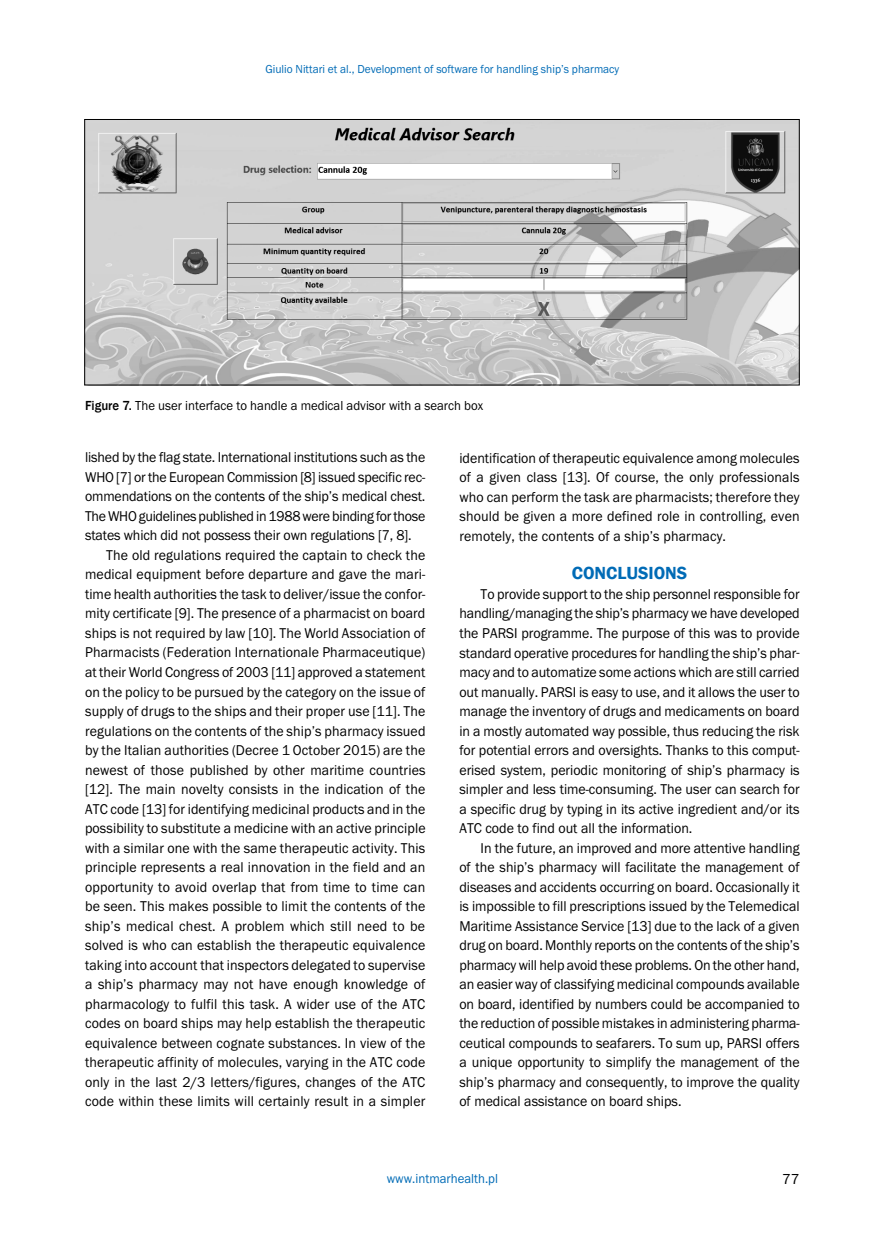
<style>
.page{position:relative;width:872px;height:1234px;background:#fff}
.page>*{position:absolute;margin:0;border:0;box-sizing:border-box;transform-origin:0 0}
.t1{font:600 18px "Franklin Gothic";color:#006bb6}
.t2{font:15px "Franklin Got Itc TEE";color:#000}
.t3{font:14.7px/19.5px "Franklin Got Itc TEE";letter-spacing:.01em;color:#000;text-align:justify;scale:.95 1}
.t4{font:14.7px "Franklin Got Itc TEE";letter-spacing:-.01em;color:#000;scale:.95 1}
.t5{font:14.7px "Franklin Got Itc TEE";letter-spacing:-.02em;color:#000;scale:.95 1}
.t6{font:13.5px "Franklin Got Itc TEE";color:#000;scale:.95 1}
.t7{font:13.5px "Franklin Got Itc TEE";color:#006bb6;scale:.95 1}
.t8{font:12px "Franklin Got Itc TEE";color:#006bb6;scale:.95 1}
.s1{font-family:"Franklin Gothic";font-weight:500}
</style>
<div class="page">
<img style="left:86px;top:121px;width:711px;height:262px">
<div style="left:84px;top:119px;width:715px;height:266px;border:1px solid #000"></div>
<p class="t8" style="left:265px;top:62px;width:374px">Giulio Nittari et al., Development of software for handling ship’s pharmacy</p>
<p class="t6" style="left:85px;top:398px;width:420px"><span class="s1">Figure 7.</span> The user interface to handle a medical advisor with a search box</p>
<p class="t4" style="left:85px;top:449px;width:359px">lished by the flag state. International institutions such as the</p>
<p class="t4" style="left:85px;top:468px;width:360px">WHO [7] or the European Commission [8] issued specific rec-</p>
<p class="t4" style="left:85px;top:488px;width:360px">ommendations on the contents of the ship’s medical chest.</p>
<p class="t5" style="left:85px;top:507px;width:360px">The WHO guidelines published in 1988 were binding for those</p>
<p class="t4" style="left:85px;top:527px;width:345px">states which did not possess their own regulations [7, 8].</p>
<p class="t3" style="left:106px;top:545px;width:337px">The old regulations required the captain to check the</p>
<p class="t3" style="left:85px;top:565px;width:360px">medical equipment before departure and gave the mari-</p>
<p class="t3" style="left:85px;top:584px;width:360px">time health authorities the task to deliver/issue the confor-</p>
<p class="t3" style="left:85px;top:604px;width:360px">mity certificate [9]. The presence of a pharmacist on board</p>
<p class="t3" style="left:85px;top:623px;width:360px">ships is not required by law [10]. The World Association of</p>
<p class="t3" style="left:85px;top:643px;width:360px">Pharmacists (Federation Internationale Pharmaceutique)</p>
<p class="t3" style="left:85px;top:662px;width:360px">at their World Congress of 2003 [11] approved a statement</p>
<p class="t3" style="left:85px;top:682px;width:360px">on the policy to be pursued by the category on the issue of</p>
<p class="t3" style="left:85px;top:701px;width:360px">supply of drugs to the ships and their proper use [11]. The</p>
<p class="t3" style="left:85px;top:721px;width:360px">regulations on the contents of the ship’s pharmacy issued</p>
<p class="t3" style="left:85px;top:740px;width:359px">by the Italian authorities (Decree 1 October 2015) are the</p>
<p class="t3" style="left:85px;top:760px;width:360px">newest of those published by other maritime countries</p>
<p class="t3" style="left:85px;top:779px;width:360px">[12]. The main novelty consists in the indication of the</p>
<p class="t3" style="left:85px;top:799px;width:360px">ATC code [13] for identifying medicinal products and in the</p>
<p class="t3" style="left:85px;top:818px;width:360px">possibility to substitute a medicine with an active principle</p>
<p class="t3" style="left:85px;top:838px;width:360px">with a similar one with the same therapeutic activity. This</p>
<p class="t3" style="left:85px;top:857px;width:359px">principle represents a real innovation in the field and an</p>
<p class="t3" style="left:85px;top:877px;width:359px">opportunity to avoid overlap that from time to time can</p>
<p class="t3" style="left:85px;top:896px;width:360px">be seen. This makes possible to limit the contents of the</p>
<p class="t3" style="left:85px;top:916px;width:359px">ship’s medical chest. A problem which still need to be</p>
<p class="t3" style="left:85px;top:935px;width:360px">solved is who can establish the therapeutic equivalence</p>
<p class="t3" style="left:85px;top:955px;width:360px">taking into account that inspectors delegated to supervise</p>
<p class="t3" style="left:85px;top:974px;width:360px">a ship’s pharmacy may not have enough knowledge of</p>
<p class="t3" style="left:85px;top:994px;width:359px">pharmacology to fulfil this task. A wider use of the ATC</p>
<p class="t3" style="left:85px;top:1013px;width:360px">codes on board ships may help establish the therapeutic</p>
<p class="t3" style="left:85px;top:1033px;width:360px">equivalence between cognate substances. In view of the</p>
<p class="t3" style="left:85px;top:1052px;width:360px">therapeutic affinity of molecules, varying in the ATC code</p>
<p class="t3" style="left:85px;top:1072px;width:360px">only in the last 2/3 letters/figures, changes of the ATC</p>
<p class="t3" style="left:85px;top:1091px;width:360px">code within these limits will certainly result in a simpler</p>
<p class="t3" style="left:459px;top:448px;width:360px">identification of therapeutic equivalence among molecules of a given class [13]. Of course, the only professionals who can perform the task are pharmacists; therefore they should be given a more defined role in controlling, even remotely, the contents of a ship’s pharmacy.</p>
<p class="t1" style="left:571px;top:562px;width:117px">CONCLUSIONS</p>
<p class="t3" style="left:459px;top:584px;width:360px;text-indent:21px">To provide support to the ship personnel responsible for handling/managing the ship’s pharmacy we have developed the PARSI programme. The purpose of this was to provide standard operative procedures for handling the ship’s phar&shy;macy and to automatize some actions which are still carried out manually. PARSI is easy to use, and it allows the user to manage the inventory of drugs and medicaments on board in a mostly automated way possible, thus reducing the risk for potential errors and oversights. Thanks to this comput&shy;erised system, periodic monitoring of ship’s pharmacy is simpler and less time-consuming. The user can search for a specific drug by typing in its active ingredient and/or its ATC code to find out all the information.</p>
<p class="t3" style="left:459px;top:838px;width:360px;text-indent:21px">In the future, an improved and more attentive handling of the ship’s pharmacy will facilitate the management of diseases and accidents occurring on board. Occasionally it is impossible to fill prescriptions issued by the Telemedical Maritime Assistance Service [13] due to the lack of a given drug on board. Monthly reports on the contents of the ship’s pharmacy will help avoid these problems. On the other hand, an easier way of classifying medicinal compounds available on board, identified by numbers could be accompanied to the reduction of possible mistakes in administering pharma&shy;ceutical compounds to seafarers. To sum up, PARSI offers a unique opportunity to simplify the management of the ship’s pharmacy and consequently, to improve the quality of medical assistance on board ships.</p>
<p class="t7" style="left:387px;top:1170px;width:119px">www.intmarhealth.pl</p>
<p class="t2" style="left:782px;top:1170px;width:19px">77</p>
</div>
